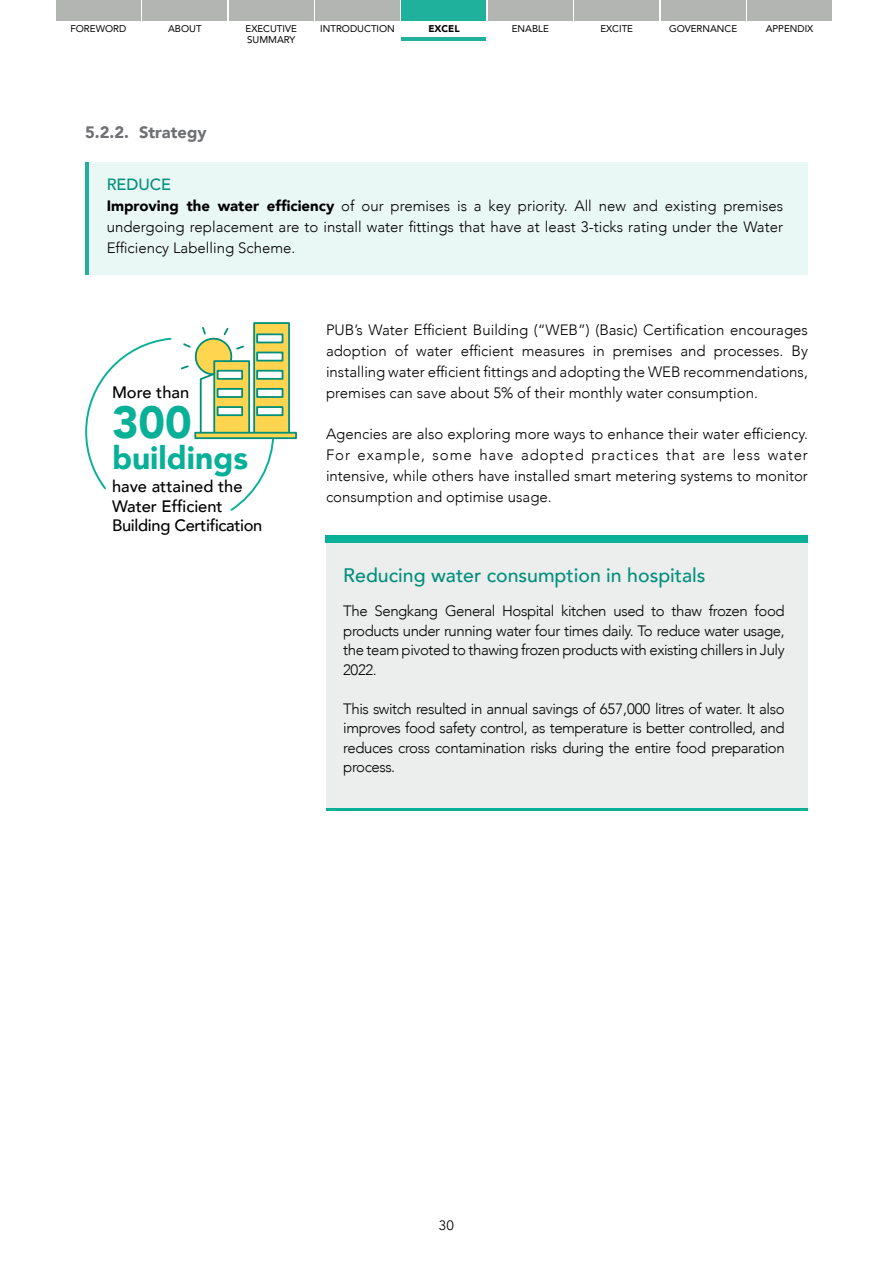
<style>
.page{position:relative;width:893px;height:1263px;background:#fff}
.page>*{position:absolute;margin:0;border:0;box-sizing:border-box;transform-origin:0 0}
.t1{font:900 45px "Avenir";color:#07b096}
.t2{font:900 31.8px "Avenir";color:#07b096}
.t3{font:500 19.5px "Avenir";color:#008f7b}
.t4{font:500 16.5px/19.5px "Avenir";color:#000}
.t5{font:900 16.5px "Avenir";color:#6f7073}
.t6{font:500 16.2px "Avenir";color:#008f7b}
.t7{font:300 15px/21px "Avenir";color:#000;text-align:justify}
.t8{font:13.5px "Avenir";color:#000}
.t9{font:9.75px/10.8px "Avenir";color:#000}
.t10{font:900 9.75px "Avenir";color:#000}
.s1{font-weight:900}
</style>
<div class="page">
<svg style="left:85px;top:337px;width:87px;height:153px"></svg>
<div style="left:56px;top:0;width:85px;height:20px;background:#b2b5b2"></div>
<div style="left:143px;top:0;width:84px;height:20px;background:#b2b5b2"></div>
<div style="left:229px;top:0;width:84px;height:20px;background:#b2b5b2"></div>
<div style="left:315px;top:0;width:85px;height:20px;background:#b2b5b2"></div>
<div style="left:402px;top:0;width:84px;height:20px;background:#1fb19b"></div>
<hr style="left:402px;top:38px;width:84px;height:3px;background:#1fb19b">
<div style="left:574px;top:0;width:85px;height:20px;background:#b2b5b2"></div>
<div style="left:488px;top:0;width:85px;height:20px;background:#b2b5b2"></div>
<div style="left:661px;top:0;width:84px;height:20px;background:#b2b5b2"></div>
<div style="left:747px;top:0;width:85px;height:20px;background:#b2b5b2"></div>
<div style="left:85px;top:162px;width:722px;height:113px;background:#e9f7f5"></div>
<hr style="left:85px;top:162px;width:4px;height:113px;background:#1fb19b">
<div style="left:326px;top:539px;width:482px;height:271px;background:#e6e7e8"></div>
<div style="left:326px;top:535px;width:482px;height:7px;background:#07b096"></div>
<hr style="left:326px;top:808px;width:482px;height:2px;background:#07b096">
<svg style="left:180px;top:327px;width:95px;height:184px"></svg>
<div style="left:213px;top:360px;width:37px;height:75px;background:#ffd44f;border:2px solid #008f7b"></div>
<div style="left:253px;top:322px;width:37px;height:113px;background:#ffd44f;border:2px solid #008f7b"></div>
<svg style="left:194px;top:432px;width:103px;height:7px"></svg>
<div style="left:256px;top:370px;width:27px;height:10px;background:#fff;border:2px solid #008f7b"></div>
<div style="left:256px;top:352px;width:27px;height:9px;background:#fff;border:2px solid #008f7b"></div>
<div style="left:256px;top:388px;width:27px;height:10px;background:#fff;border:2px solid #008f7b"></div>
<div style="left:256px;top:333px;width:27px;height:10px;background:#fff;border:2px solid #008f7b"></div>
<div style="left:256px;top:406px;width:27px;height:10px;background:#fff;border:2px solid #008f7b"></div>
<div style="left:217px;top:406px;width:26px;height:10px;background:#fff;border:2px solid #008f7b"></div>
<div style="left:217px;top:370px;width:26px;height:10px;background:#fff;border:2px solid #008f7b"></div>
<div style="left:217px;top:388px;width:26px;height:10px;background:#fff;border:2px solid #008f7b"></div>
<p class="t9" style="left:70px;top:23px;width:57px">FOREWORD</p>
<p class="t9" style="left:168px;top:23px;width:35px">ABOUT</p>
<p class="t9" style="left:246px;top:23px;width:53px">EXECUTIVE<br>SUMMARY</p>
<p class="t9" style="left:320px;top:23px;width:76px">INTRODUCTION</p>
<p class="t10" style="left:428px;top:21px;width:33px">EXCEL</p>
<p class="t9" style="left:512px;top:23px;width:39px">ENABLE</p>
<p class="t9" style="left:600px;top:23px;width:34px">EXCITE</p>
<p class="t9" style="left:669px;top:23px;width:70px">GOVERNANCE</p>
<p class="t9" style="left:766px;top:23px;width:49px">APPENDIX</p>
<p class="t5" style="left:85px;top:118px;width:123px">5.2.2. Strategy</p>
<p class="t6" style="left:107px;top:170px;width:66px">REDUCE</p>
<p class="t7" style="left:107px;top:195px;width:678px"><span class="s1">Improving the water efficiency</span> of our premises is a key priority. All new and existing premises undergoing replacement are to install water fittings that have at least 3-ticks rating under the Water Efficiency Labelling Scheme.</p>
<p class="t4" style="left:112px;top:381px;width:79px">More than</p>
<p class="t1" style="left:112px;top:384px;width:81px">300</p>
<p class="t2" style="left:112px;top:431px;width:138px">buildings</p>
<p class="t4" style="left:112px;top:476px;width:152px">have attained the<br>Water Efficient<br>Building Certification</p>
<p class="t7" style="left:326px;top:319px;width:483px">PUB’s Water Efficient Building (“WEB”) (Basic) Certification encourages adoption of water efficient measures in premises and processes. By installing water efficient fittings and adopting the WEB recommendations, premises can save about 5% of their monthly water consumption.</p>
<p class="t7" style="left:326px;top:424px;width:483px">Agencies are also exploring more ways to enhance their water efficiency.<br>For example, some have adopted practices that are less water intensive, while others have installed smart metering systems to monitor consumption and optimise usage.</p>
<p class="t3" style="left:343px;top:558px;width:364px">Reducing water consumption in hospitals</p>
<p class="t7" style="left:343px;top:601px;width:443px;line-height:19.5px">The Sengkang General Hospital kitchen used to thaw frozen food products under running water four times daily. To reduce water usage, the team pivoted to thawing frozen products with existing chillers in July 2022.</p>
<p class="t7" style="left:343px;top:699px;width:443px;line-height:19.5px">This switch resulted in annual savings of 657,000 litres of water. It also improves food safety control, as temperature is better controlled, and reduces cross contamination risks during the entire food preparation process.</p>
<p class="t8" style="left:439px;top:1218px;width:17px">30</p>
</div>
